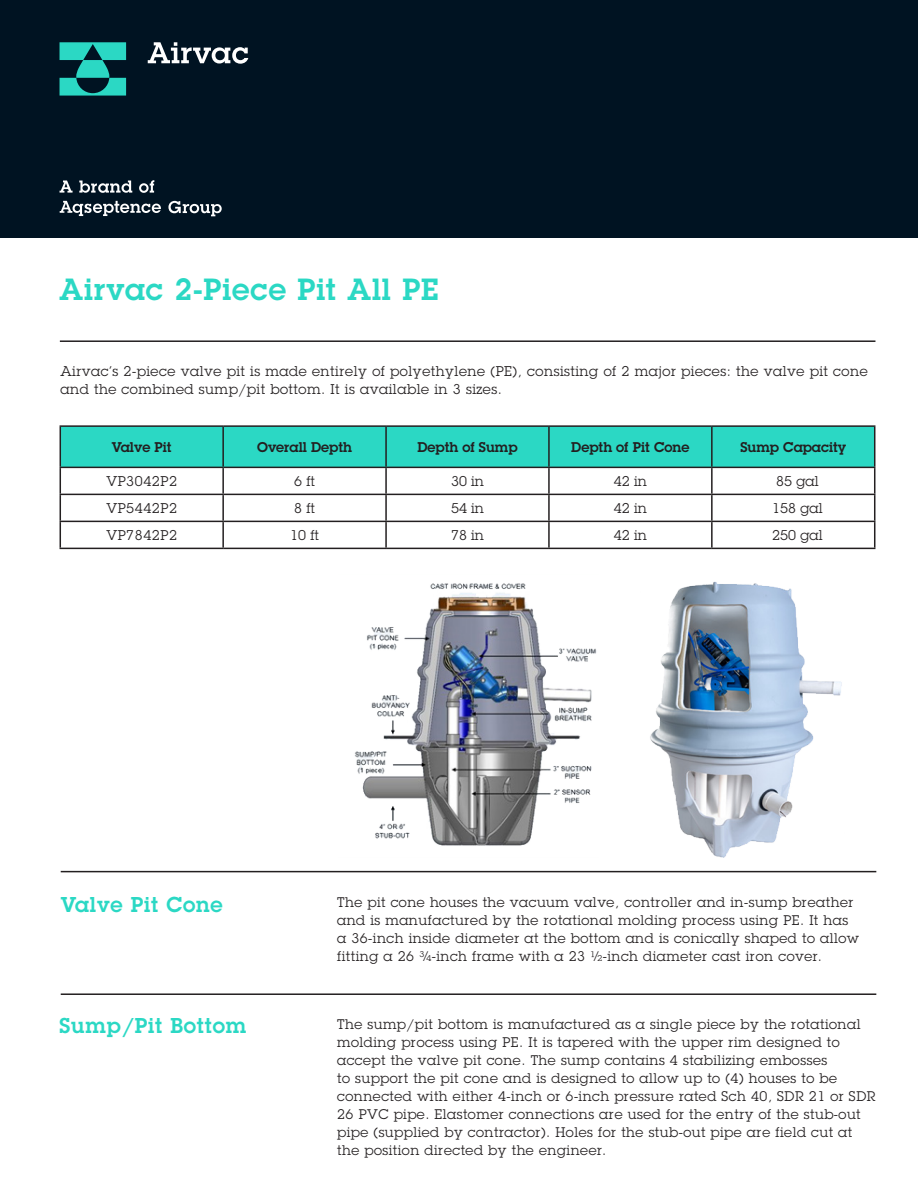
<style>
.page{position:relative;width:918px;height:1188px;background:#fff}
.page>*{position:absolute;margin:0;border:0;box-sizing:border-box;transform-origin:0 0}
.t1{font:600 30px "Lubalin Graph Std";letter-spacing:.035em;color:#2bd8c4}
.t2{font:600 21px "Lubalin Graph Std";letter-spacing:.04em;color:#2bd8c4}
.t3{font:13.8px/18px "Lubalin Graph Std";letter-spacing:.04em;color:#231f20}
.t4{font:600 13.8px "Lubalin Graph Std";color:#231f20}
.t5{font:13.65px/18px "Lubalin Graph Std";letter-spacing:.04em;color:#231f20}
</style>
<div class="page">
<div style="left:0;top:0;width:918px;height:238px;background:#001322"></div>
<svg style="left:148px;top:42px;width:100px;height:22px"></svg>
<svg style="left:60px;top:42px;width:66px;height:54px"></svg>
<svg style="left:60px;top:181px;width:13px;height:12px"></svg>
<svg style="left:79px;top:181px;width:53px;height:12px"></svg>
<svg style="left:139px;top:180px;width:15px;height:13px"></svg>
<svg style="left:60px;top:201px;width:101px;height:15px"></svg>
<svg style="left:168px;top:201px;width:54px;height:15px"></svg>
<hr style="left:60px;top:340px;width:815px;height:2px;background:#231f20">
<hr style="left:61px;top:871px;width:815px;height:1px;background:#231f20">
<img style="left:355px;top:583px;width:242px;height:263px">
<img style="left:650px;top:581px;width:192px;height:277px">
<hr style="left:60px;top:425px;width:163px;height:2px;background:#231f20">
<hr style="left:223px;top:425px;width:163px;height:2px;background:#231f20">
<hr style="left:386px;top:425px;width:163px;height:2px;background:#231f20">
<hr style="left:549px;top:425px;width:163px;height:2px;background:#231f20">
<hr style="left:712px;top:425px;width:163px;height:2px;background:#231f20">
<svg style="left:60px;top:426px;width:815px;height:122px"></svg>
<hr style="left:60px;top:548px;width:163px;height:1px;background:#231f20">
<hr style="left:223px;top:548px;width:163px;height:1px;background:#231f20">
<hr style="left:386px;top:548px;width:163px;height:1px;background:#231f20">
<hr style="left:549px;top:548px;width:163px;height:1px;background:#231f20">
<hr style="left:712px;top:548px;width:163px;height:1px;background:#231f20">
<hr style="left:61px;top:993px;width:815px;height:2px;background:#231f20">
<h1 class="t1" style="left:60px;top:269px;width:380px">Airvac 2-Piece Pit All PE</h1>
<p class="t3" style="left:60px;top:362px;width:809px">Airvac’s 2-piece valve pit is made entirely of polyethylene (PE), consisting of 2 major pieces: the valve pit cone and the combined sump/pit bottom. It is available in 3 sizes.</p>
<p class="t4" style="left:112px;top:438px;width:61px">Valve Pit</p>
<p class="t4" style="left:257px;top:438px;width:96px">Overall Depth</p>
<p class="t4" style="left:417px;top:438px;width:102px">Depth of Sump</p>
<p class="t4" style="left:571px;top:438px;width:120px">Depth of Pit Cone</p>
<p class="t4" style="left:740px;top:438px;width:107px">Sump Capacity</p>
<p class="t3" style="left:106px;top:472px;width:72px">VP3042P2</p>
<p class="t3" style="left:294px;top:472px;width:22px">6 ft</p>
<p class="t3" style="left:451px;top:472px;width:34px">30 in</p>
<p class="t3" style="left:614px;top:472px;width:34px">42 in</p>
<p class="t3" style="left:776px;top:472px;width:44px">85 gal</p>
<p class="t3" style="left:106px;top:499px;width:72px">VP5442P2</p>
<p class="t3" style="left:294px;top:499px;width:22px">8 ft</p>
<p class="t3" style="left:451px;top:499px;width:34px">54 in</p>
<p class="t3" style="left:614px;top:499px;width:34px">42 in</p>
<p class="t3" style="left:772px;top:499px;width:52px">158 gal</p>
<p class="t3" style="left:106px;top:526px;width:72px">VP7842P2</p>
<p class="t3" style="left:290px;top:526px;width:30px">10 ft</p>
<p class="t3" style="left:451px;top:526px;width:34px">78 in</p>
<p class="t3" style="left:614px;top:526px;width:34px">42 in</p>
<p class="t3" style="left:772px;top:526px;width:52px">250 gal</p>
<h2 class="t2" style="left:61px;top:890px;width:163px">Valve Pit Cone</h2>
<p class="t5" style="left:337px;top:893px;width:523px">The pit cone houses the vacuum valve, controller and in-sump breather and is manufactured by the rotational molding process using PE. It has a 36-inch inside diameter at the bottom and is conically shaped to allow fitting a 26 ¾-inch frame with a 23 ½-inch diameter cast iron cover.</p>
<h2 class="t2" style="left:60px;top:1012px;width:188px">Sump/Pit Bottom</h2>
<p class="t5" style="left:337px;top:1015px;width:540px">The sump/pit bottom is manufactured as a single piece by the rotational molding process using PE. It is tapered with the upper rim designed to accept the valve pit cone. The sump contains 4 stabilizing embosses<br>to support the pit cone and is designed to allow up to (4) houses to be connected with either 4-inch or 6-inch pressure rated Sch 40, SDR 21 or SDR 26 PVC pipe. Elastomer connections are used for the entry of the stub-out pipe (supplied by contractor). Holes for the stub-out pipe are field cut at the position directed by the engineer.</p>
</div>
